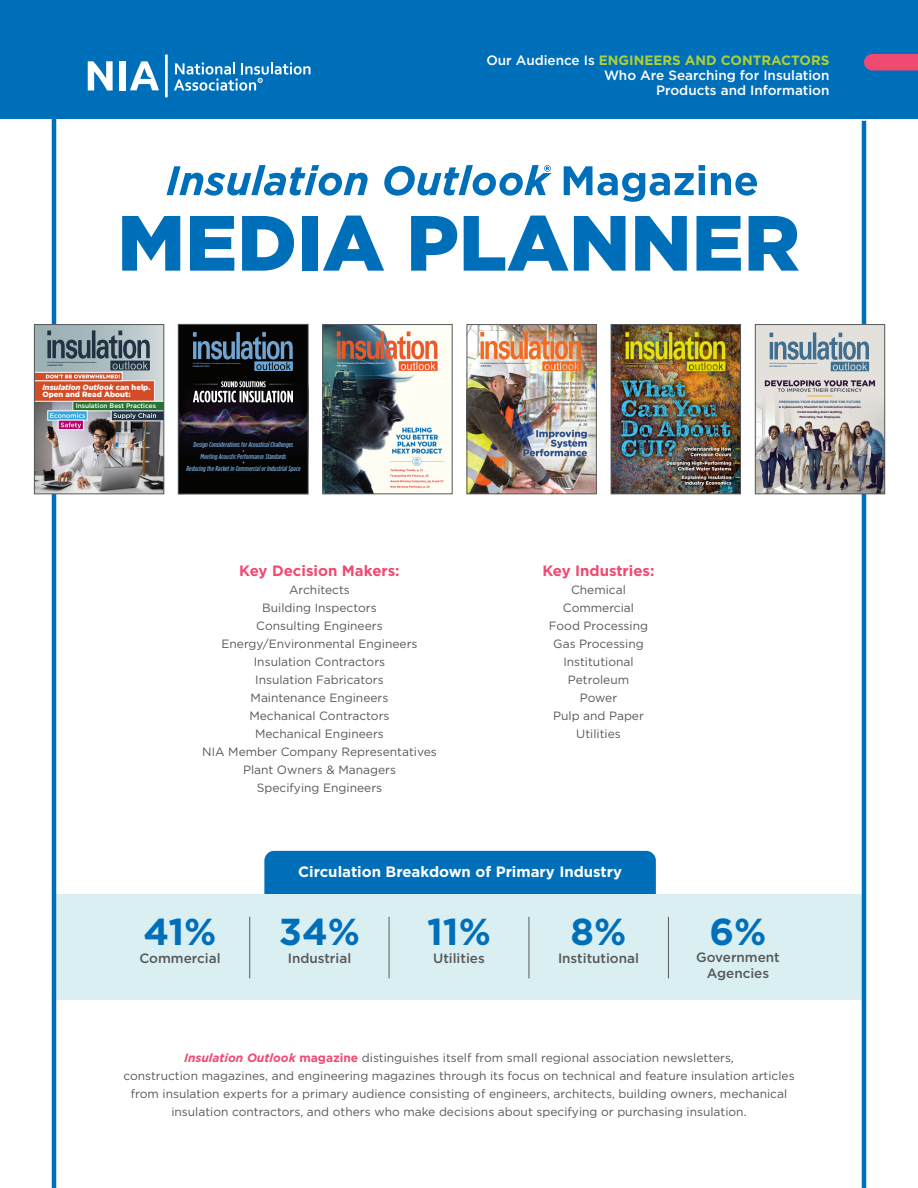
<style>
.page{position:relative;width:918px;height:1188px;background:#fff}
.page>*{position:absolute;margin:0;border:0;box-sizing:border-box;transform-origin:0 0}
.t1{font:900 78.15px "Gotham";color:#006fba}
.t2{font:700 37.5px "Gotham";color:#006fba}
.t3{font:700 15px "Gotham";color:#fff}
.Headers{font:700 15px "Gotham";color:#f04a72}
.t4{font:500 13.5px "Gotham";color:#57585a}
.t5{font:500 13.5px "Gotham";color:#fff}
.t6{font:700 13.5px "Gotham";color:#aed036}
.text{font:12px/18px "Gotham";color:#57585a;text-align:center}
.t7{font:900 7.65px/7.4px "Gotham";color:#fff}
.t8{font:italic 500 7.2px/11.7px "Gotham Condensed";color:#6fa6d4;text-align:center}
.t9{font:500 6.6px "Gotham";color:#fff}
.t10{font:900 3.3px "Gotham";letter-spacing:.02em;color:#416e8e}
.t11{font:700 3px/5.2px "Gotham";color:#31173c;text-align:center}
.t12{font:700 2.25px "Ubuntu";letter-spacing:.01em;color:#213242}
.t13{font:700 2.1px "Ubuntu";letter-spacing:.01em;color:#416e8e}
.t14{font:700 2.1px "Ubuntu";letter-spacing:.01em;color:#6fa6d4}
.t15{font:700 1.8px "Ubuntu";letter-spacing:-.01em;color:#213242}
.t16{font:700 1.65px "Ubuntu";letter-spacing:-.01em;color:#416e8e}
.t17{font:700 1.65px "Ubuntu";letter-spacing:-.01em;color:#6fa6d4}
.s1{font-weight:500;color:#fff}
.s2{font-style:italic}
.s3{font-weight:700;font-style:italic;color:#f04a72}
.s4{font-weight:700;color:#f04a72}
</style>
<div class="page">
<div style="left:0;top:0;width:918px;height:119px;background:#006fba"></div>
<svg style="left:88px;top:61px;width:25px;height:29px"></svg>
<div style="left:119px;top:61px;width:7px;height:29px;background:#fff"></div>
<hr style="left:165px;top:55px;width:3px;height:42px;background:#fff">
<svg style="left:130px;top:61px;width:29px;height:29px"></svg>
<svg style="left:174px;top:62px;width:136px;height:29px"></svg>
<svg style="left:864px;top:54px;width:54px;height:16px"></svg>
<div style="left:264px;top:851px;width:392px;height:92px;background:#006fba;border-radius:10px"></div>
<div style="left:54px;top:894px;width:810px;height:106px;background:#daeff1"></div>
<hr style="left:249px;top:917px;width:1px;height:61px;background:#57585a">
<hr style="left:389px;top:917px;width:1px;height:61px;background:#57585a">
<hr style="left:529px;top:917px;width:1px;height:61px;background:#57585a">
<hr style="left:668px;top:917px;width:1px;height:61px;background:#57585a">
<hr style="left:862px;top:121px;width:4px;height:1067px;background:#006fba">
<hr style="left:52px;top:119px;width:4px;height:1069px;background:#006fba">
<img style="left:469px;top:326px;width:126px;height:166px">
<div style="left:467px;top:324px;width:130px;height:170px;border:1px solid #57585a"></div>
<div style="left:34px;top:325px;width:130px;height:76px;background:linear-gradient(to right,#92a9af,#c9d2d5)"></div>
<img style="left:36px;top:428px;width:126px;height:64px">
<div style="left:58px;top:420px;width:26px;height:10px;border:1px solid #fff"></div>
<svg style="left:36px;top:330px;width:126px;height:98px;background:#96847e"></svg>
<div style="left:34px;top:324px;width:130px;height:170px;border:1px solid #57585a"></div>
<img style="left:325px;top:326px;width:125px;height:166px">
<div style="left:323px;top:324px;width:129px;height:170px;border:1px solid #57585a"></div>
<img style="left:613px;top:326px;width:126px;height:166px">
<div style="left:611px;top:324px;width:130px;height:170px;border:1px solid #57585a"></div>
<div style="left:755px;top:325px;width:130px;height:142px;background:#e4e1dd"></div>
<svg style="left:770px;top:332px;width:99px;height:39px"></svg>
<img style="left:757px;top:404px;width:126px;height:88px">
<svg style="left:765px;top:380px;width:110px;height:17px"></svg>
<div style="left:755px;top:324px;width:130px;height:170px;border:1px solid #57585a"></div>
<div style="left:178px;top:324px;width:130px;height:170px;background:#040503"></div>
<img style="left:308px;top:380px;width:1px;height:82px">
<img style="left:180px;top:402px;width:12px;height:44px">
<img style="left:294px;top:397px;width:12px;height:49px">
<img style="left:192px;top:403px;width:102px;height:59px">
<svg style="left:193px;top:332px;width:100px;height:39px"></svg>
<svg style="left:193px;top:381px;width:101px;height:22px"></svg>
<div style="left:178px;top:324px;width:130px;height:170px;border:1px solid #57585a"></div>
<svg style="left:166px;top:165px;width:591px;height:37px"></svg>
<p class="t6" style="left:486px;top:51px;width:345px"><span class="s1">Our Audience Is</span> ENGINEERS AND CONTRACTORS</p>
<p class="t5" style="left:604px;top:66px;width:227px">Who Are Searching for Insulation</p>
<p class="t5" style="left:656px;top:81px;width:175px">Products and Information</p>
<p class="t1" style="left:117px;top:189px;width:684px">MEDIA PLANNER</p>
<p class="t15" style="left:47px;top:361px;width:51px">The Official Magazine of the National Insulation Association</p>
<p class="t12" style="left:47px;top:364px;width:17px">JANUARY 2022</p>
<p class="t9" style="left:76px;top:402px;width:82px">Insulation Best Practices</p>
<p class="t7" style="left:42px;top:383px;width:110px"><span class="s2">Insulation Outlook</span> can help.<br>Open and Read About:</p>
<p class="t17" style="left:193px;top:362px;width:49px">The Official Magazine of the National Insulation Association</p>
<p class="t14" style="left:193px;top:365px;width:18px">FEBRUARY 2022</p>
<p class="t8" style="left:186px;top:439px;width:116px">Design Considerations for Acoustical Challenges<br>Meeting Acoustic Performance Standards<br>Reducing the Racket in Commercial or Industrial Space</p>
<p class="Headers" style="left:239px;top:561px;width:162px">Key Decision Makers:</p>
<p class="text" style="left:221px;top:580px;width:198px">Architects<br>Building Inspectors<br>Consulting Engineers<br>Energy/Environmental Engineers</p>
<p class="text" style="left:254px;top:652px;width:133px">Insulation Contractors</p>
<p class="text" style="left:255px;top:670px;width:130px">Insulation Fabricators</p>
<p class="text" style="left:251px;top:688px;width:139px">Maintenance Engineers</p>
<p class="text" style="left:249px;top:706px;width:142px">Mechanical Contractors</p>
<p class="text" style="left:202px;top:724px;width:236px">Mechanical Engineers<br>NIA Member Company Representatives<br>Plant Owners &amp; Managers</p>
<p class="text" style="left:257px;top:778px;width:127px">Specifying Engineers</p>
<p class="Headers" style="left:542px;top:561px;width:114px">Key Industries:</p>
<p class="text" style="left:571px;top:580px;width:56px">Chemical</p>
<p class="text" style="left:549px;top:598px;width:101px">Commercial<br>Food Processing</p>
<p class="text" style="left:553px;top:634px;width:92px">Gas Processing</p>
<p class="text" style="left:563px;top:652px;width:72px">Institutional</p>
<p class="text" style="left:553px;top:670px;width:92px">Petroleum<br>Power<br>Pulp and Paper</p>
<p class="text" style="left:576px;top:724px;width:46px">Utilities</p>
<p class="t3" style="left:298px;top:862px;width:326px">Circulation Breakdown of Primary Industry</p>
<p class="t2" style="left:143px;top:907px;width:75px">41%</p>
<p class="t4" style="left:139px;top:950px;width:83px">Commercial</p>
<p class="t2" style="left:279px;top:907px;width:83px">34%</p>
<p class="t4" style="left:288px;top:950px;width:65px">Industrial</p>
<p class="t2" style="left:427px;top:907px;width:65px">11%</p>
<p class="t4" style="left:433px;top:950px;width:53px">Utilities</p>
<p class="t2" style="left:571px;top:907px;width:57px">8%</p>
<p class="t4" style="left:558px;top:950px;width:82px">Institutional</p>
<p class="t16" style="left:770px;top:363px;width:49px">The Official Magazine of the National Insulation Association</p>
<p class="t13" style="left:770px;top:365px;width:19px">NOVEMBER 2022</p>
<p class="t10" style="left:779px;top:399px;width:83px">PREPARING YOUR BUSINESS FOR THE FUTURE</p>
<p class="t11" style="left:779px;top:404px;width:83px">A Cybersecurity Checklist for Construction Companies<br>Understanding Quiet Quitting<br>Motivating Your Employees</p>
<p class="t2" style="left:709px;top:907px;width:59px">6%</p>
<p class="t4" style="left:696px;top:948px;width:85px">Government</p>
<p class="t4" style="left:707px;top:964px;width:64px">Agencies</p>
<p class="text" style="left:123px;top:1048px;width:673px"><span class="s3">Insulation Outlook</span> <span class="s4">magazine</span> distinguishes itself from small regional association newsletters,<br>construction magazines, and engineering magazines through its focus on technical and feature insulation articles from insulation experts for a primary audience consisting of engineers, architects, building owners, mechanical insulation contractors, and others who make decisions about specifying or purchasing insulation.</p>
</div>
